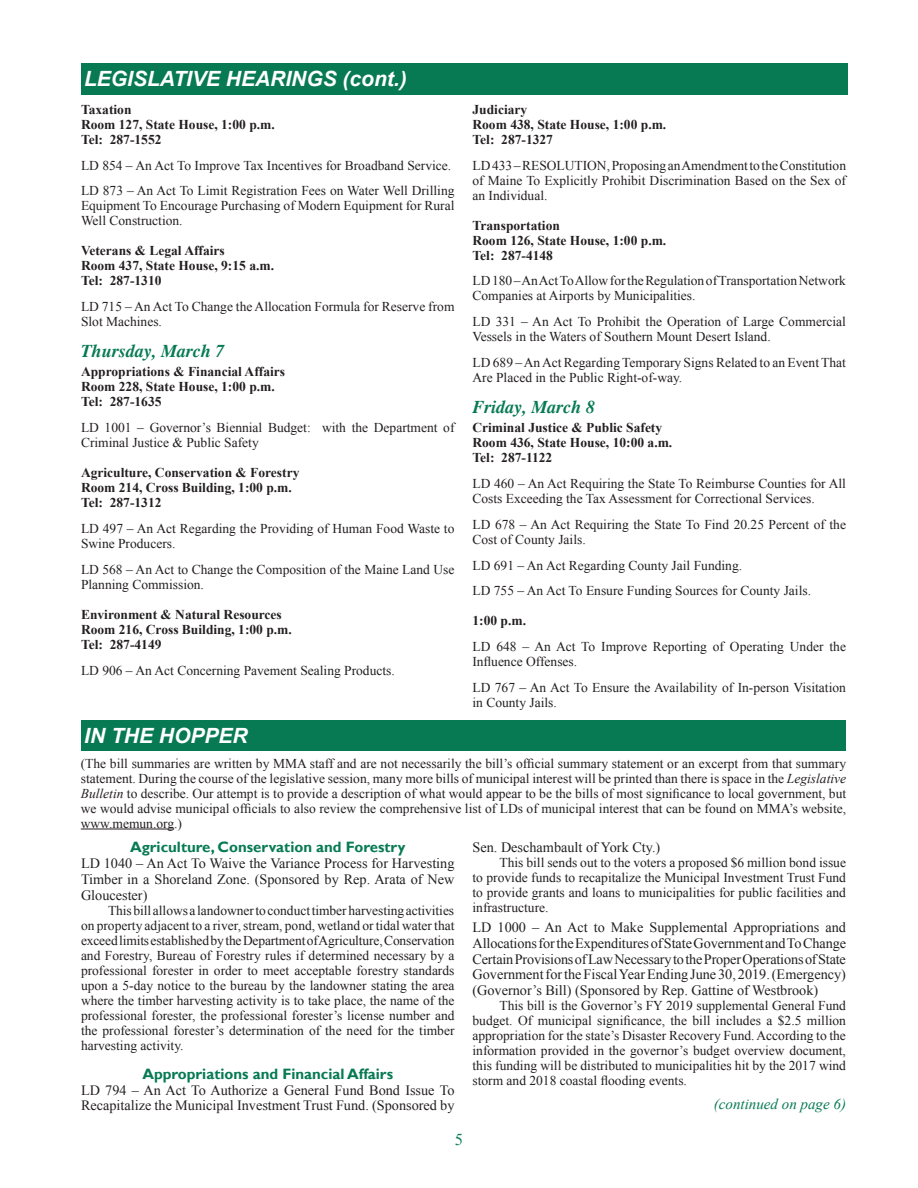
<style>
.page{position:relative;width:918px;height:1188px;background:#fff}
.page>*{position:absolute;margin:0;border:0;box-sizing:border-box;transform-origin:0 0}
.Headline{font:italic 700 21px "Arial";color:#fff}
.hop_subhead_JAZZY-PA{font:italic 700 21px "Arial";color:#fff}
.Hearing_Date{font:italic 700 18px "Times";color:#077a54}
.t1{font:16.5px "Times New Roman";color:#077a54}
.hop_subhead_JAZZY-PA-2{font:700 15px "Gill Sans";color:#077a54}
.SUB_HEAD_for_Joint_S{font:italic 15px "Times New Roman";color:#077a54}
.hop_text{font:14.25px/15.8px "Times New Roman";color:#231f20;text-align:justify}
.Hearing_Body_Text{font:13.5px/15px "Times New Roman";color:#231f20}
.hop_explan{font:13.5px/15px "Times New Roman";color:#231f20;text-align:justify}
.Hearing_Place{font:700 13.5px "Times New Roman";color:#231f20}
.hop_text-2{font:13.5px/15px "Times New Roman";color:#231f20;text-align:justify}
.s1{font-style:italic}
</style>
<div class="page">
<div style="left:81px;top:63px;width:766px;height:31px;background:#077a54"></div>
<div style="left:81px;top:720px;width:765px;height:31px;background:#077a54"></div>
<hr style="left:81px;top:829px;width:93px;height:1px;background:#231f20">
<p class="Headline" style="left:84px;top:65px;width:324px">LEGISLATIVE HEARINGS (cont.)</p>
<p class="Hearing_Place" style="left:81px;top:100px;width:52px">Taxation</p>
<p class="Hearing_Place" style="left:81px;top:115px;width:195px">Room 127, State House, 1:00 p.m.</p>
<p class="Hearing_Place" style="left:81px;top:130px;width:82px">Tel: 287-1552</p>
<p class="Hearing_Body_Text" style="left:81px;top:157px;width:372px">LD 854 – An Act To Improve Tax Incentives for Broadband Service.</p>
<p class="Hearing_Body_Text" style="left:81px;top:183px;width:375px;text-align:justify">LD 873 – An Act To Limit Registration Fees on Water Well Drilling Equipment To Encourage Purchasing of Modern Equipment for Rural Well Construction.</p>
<p class="Hearing_Place" style="left:81px;top:242px;width:145px">Veterans &amp; Legal Affairs</p>
<p class="Hearing_Place" style="left:81px;top:257px;width:195px">Room 437, State House, 9:15 a.m.</p>
<p class="Hearing_Place" style="left:81px;top:272px;width:82px">Tel: 287-1310</p>
<p class="Hearing_Body_Text" style="left:81px;top:299px;width:375px">LD 715 – An Act To Change the Allocation Formula for Reserve from<br>Slot Machines.</p>
<p class="Hearing_Date" style="left:81px;top:340px;width:145px">Thursday, March 7</p>
<p class="Hearing_Place" style="left:81px;top:363px;width:206px">Appropriations &amp; Financial Affairs</p>
<p class="Hearing_Place" style="left:81px;top:378px;width:195px">Room 228, State House, 1:00 p.m.</p>
<p class="Hearing_Place" style="left:81px;top:393px;width:82px">Tel: 287-1635</p>
<p class="Hearing_Body_Text" style="left:81px;top:420px;width:375px">LD 1001 – Governor’s Biennial Budget: with the Department of<br>Criminal Justice &amp; Public Safety</p>
<p class="Hearing_Place" style="left:81px;top:463px;width:220px">Agriculture, Conservation &amp; Forestry</p>
<p class="Hearing_Place" style="left:81px;top:478px;width:212px">Room 214, Cross Building, 1:00 p.m.</p>
<p class="Hearing_Place" style="left:81px;top:493px;width:82px">Tel: 287-1312</p>
<p class="Hearing_Body_Text" style="left:81px;top:521px;width:375px">LD 497 – An Act Regarding the Providing of Human Food Waste to<br>Swine Producers.</p>
<p class="Hearing_Body_Text" style="left:81px;top:562px;width:375px">LD 568 – An Act to Change the Composition of the Maine Land Use<br>Planning Commission.</p>
<p class="Hearing_Place" style="left:81px;top:605px;width:202px">Environment &amp; Natural Resources</p>
<p class="Hearing_Place" style="left:81px;top:620px;width:212px">Room 216, Cross Building, 1:00 p.m.</p>
<p class="Hearing_Place" style="left:81px;top:635px;width:82px">Tel: 287-4149</p>
<p class="Hearing_Body_Text" style="left:81px;top:662px;width:315px">LD 906 – An Act Concerning Pavement Sealing Products.</p>
<p class="Hearing_Place" style="left:472px;top:100px;width:56px">Judiciary</p>
<p class="Hearing_Place" style="left:472px;top:115px;width:195px">Room 438, State House, 1:00 p.m.</p>
<p class="Hearing_Place" style="left:472px;top:130px;width:82px">Tel: 287-1327</p>
<p class="Hearing_Body_Text" style="left:472px;top:157px;width:375px;text-align:justify">LD 433 – RESOLUTION, Proposing an Amendment to the Constitution of Maine To Explicitly Prohibit Discrimination Based on the Sex of an Individual.</p>
<p class="Hearing_Place" style="left:472px;top:216px;width:89px">Transportation</p>
<p class="Hearing_Place" style="left:472px;top:231px;width:195px">Room 126, State House, 1:00 p.m.</p>
<p class="Hearing_Place" style="left:472px;top:246px;width:82px">Tel: 287-4148</p>
<p class="Hearing_Body_Text" style="left:472px;top:273px;width:375px">LD 180 – An Act To Allow for the Regulation of Transportation Network<br>Companies at Airports by Municipalities.</p>
<p class="Hearing_Body_Text" style="left:472px;top:314px;width:375px">LD 331 – An Act To Prohibit the Operation of Large Commercial<br>Vessels in the Waters of Southern Mount Desert Island.</p>
<p class="Hearing_Body_Text" style="left:472px;top:355px;width:375px">LD 689 – An Act Regarding Temporary Signs Related to an Event That<br>Are Placed in the Public Right-of-way.</p>
<p class="Hearing_Date" style="left:472px;top:396px;width:124px">Friday, March 8</p>
<p class="Hearing_Place" style="left:472px;top:418px;width:191px">Criminal Justice &amp; Public Safety</p>
<p class="Hearing_Place" style="left:472px;top:433px;width:201px">Room 436, State House, 10:00 a.m.</p>
<p class="Hearing_Place" style="left:472px;top:448px;width:81px">Tel: 287-1122</p>
<p class="Hearing_Body_Text" style="left:472px;top:476px;width:375px">LD 460 – An Act Requiring the State To Reimburse Counties for All<br>Costs Exceeding the Tax Assessment for Correctional Services.</p>
<p class="Hearing_Body_Text" style="left:472px;top:517px;width:375px">LD 678 – An Act Requiring the State To Find 20.25 Percent of the<br>Cost of County Jails.</p>
<p class="Hearing_Body_Text" style="left:472px;top:557px;width:271px">LD 691 – An Act Regarding County Jail Funding.</p>
<p class="Hearing_Body_Text" style="left:472px;top:583px;width:340px">LD 755 – An Act To Ensure Funding Sources for County Jails.</p>
<p class="Hearing_Place" style="left:472px;top:612px;width:55px">1:00 p.m.</p>
<p class="Hearing_Body_Text" style="left:472px;top:639px;width:375px">LD 648 – An Act To Improve Reporting of Operating Under the<br>Influence Offenses.</p>
<p class="Hearing_Body_Text" style="left:472px;top:680px;width:375px">LD 767 – An Act To Ensure the Availability of In-person Visitation in County Jails.</p>
<p class="hop_subhead_JAZZY-PA" style="left:84px;top:722px;width:165px">IN THE HOPPER</p>
<p class="hop_text-2" style="left:81px;top:755px;width:767px">(The bill summaries are written by MMA staff and are not necessarily the bill’s official summary statement or an excerpt from that summary statement. During the course of the legislative session, many more bills of municipal interest will be printed than there is space in the <span class="s1">Legislative Bulletin</span> to describe. Our attempt is to provide a description of what would appear to be the bills of most significance to local government, but we would advise municipal officials to also review the comprehensive list of LDs of municipal interest that can be found on MMA’s website, www.memun.org.)</p>
<p class="hop_subhead_JAZZY-PA-2" style="left:130px;top:838px;width:277px">Agriculture, Conservation and Forestry</p>
<p class="hop_text" style="left:81px;top:855px;width:375px">LD 1040 – An Act To Waive the Variance Process for Harvesting Timber in a Shoreland Zone. (Sponsored by Rep. Arata of New Gloucester)</p>
<p class="hop_explan" style="left:81px;top:902px;width:375px;text-indent:27px">This bill allows a landowner to conduct timber harvesting activities on property adjacent to a river, stream, pond, wetland or tidal water that exceed limits established by the Department of Agriculture, Conservation and Forestry, Bureau of Forestry rules if determined necessary by a professional forester in order to meet acceptable forestry standards upon a 5-day notice to the bureau by the landowner stating the area where the timber harvesting activity is to take place, the name of the professional forester, the professional forester’s license number and the professional forester’s determination of the need for the timber harvesting activity.</p>
<p class="hop_subhead_JAZZY-PA-2" style="left:142px;top:1065px;width:252px">Appropriations and Financial Affairs</p>
<p class="hop_text" style="left:81px;top:1082px;width:375px">LD 794 – An Act To Authorize a General Fund Bond Issue To<br>Recapitalize the Municipal Investment Trust Fund. (Sponsored by</p>
<p class="t1" style="left:455px;top:1129px;width:10px">5</p>
<p class="hop_text" style="left:472px;top:839px;width:189px">Sen. Deschambault of York Cty.)</p>
<p class="hop_explan" style="left:472px;top:855px;width:375px;text-indent:27px">This bill sends out to the voters a proposed $6 million bond issue to provide funds to recapitalize the Municipal Investment Trust Fund to provide grants and loans to municipalities for public facilities and infrastructure.</p>
<p class="hop_text" style="left:472px;top:919px;width:375px">LD 1000 – An Act to Make Supplemental Appropriations and Allocations for the Expenditures of State Government and To Change Certain Provisions of Law Necessary to the Proper Operations of State Government for the Fiscal Year Ending June 30, 2019. (Emergency) (Governor’s Bill) (Sponsored by Rep. Gattine of Westbrook)</p>
<p class="hop_explan" style="left:472px;top:998px;width:375px;text-indent:27px">This bill is the Governor’s FY 2019 supplemental General Fund budget. Of municipal significance, the bill includes a $2.5 million appropriation for the state’s Disaster Recovery Fund. According to the information provided in the governor’s budget overview document, this funding will be distributed to municipalities hit by the 2017 wind storm and 2018 coastal flooding events.</p>
<p class="SUB_HEAD_for_Joint_S" style="left:714px;top:1094px;width:134px">(continued on page 6)</p>
</div>
